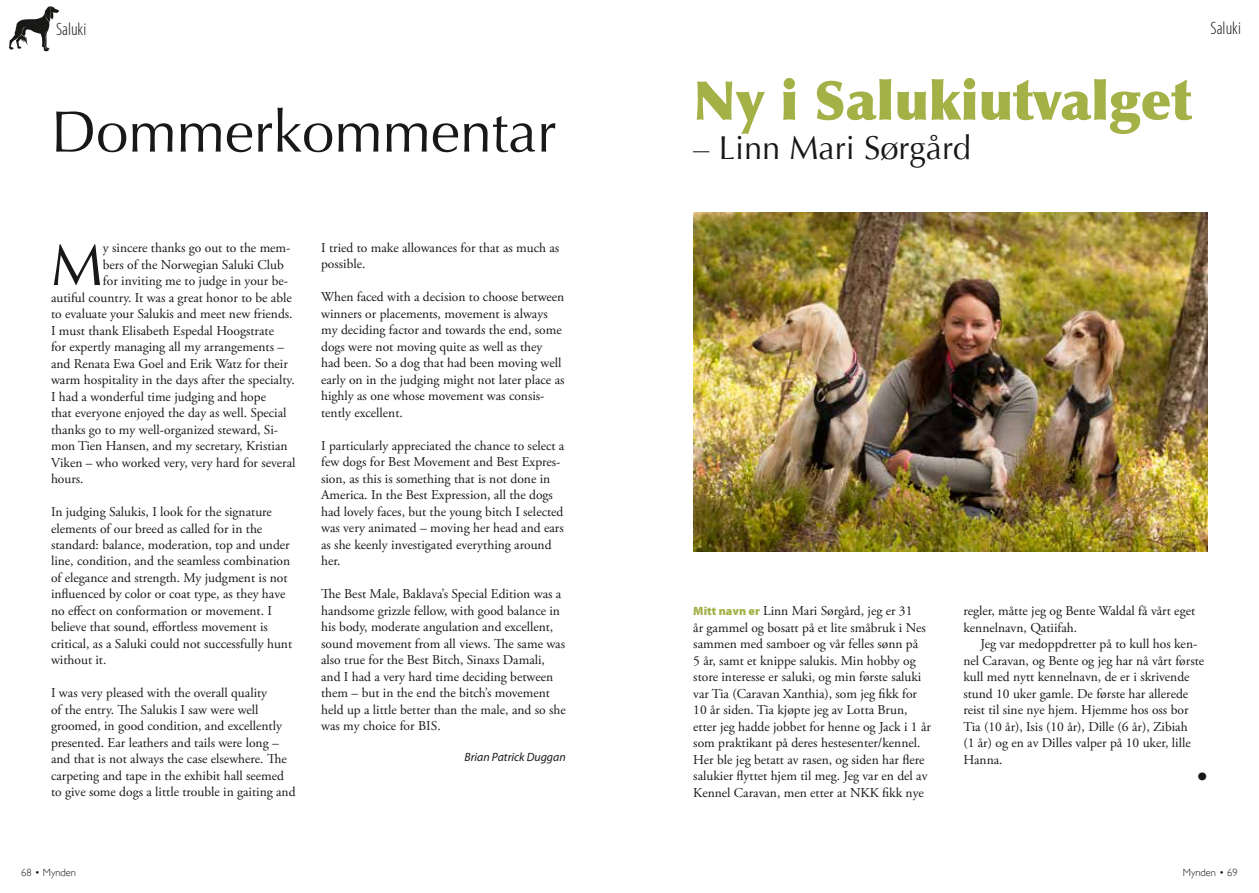
<style>
.page{position:relative;width:1259px;height:893px;background:#fff}
.page>*{position:absolute;margin:0;border:0;box-sizing:border-box;transform-origin:0 0}
.t1{font:58.5px "Optima";color:#181816}
.t2{font:58.35px "Optima";color:#181816}
.t3{font:900 54px "Optima";color:#a3b147}
.t4{font:33px "Optima";color:#181816}
.t5{font:28.5px "Adobe Garamond Pro";color:#181816}
.t6{font:300 condensed 18px "Myriad Pro";color:#181816}
.t7{font:13.5px/16.5px "Adobe Garamond Pro";color:#181816}
.t8{font:italic 12px "Myriad Pro";color:#181816}
.t9{font:300 10.5px "Gill Sans";color:#181816}
.s1{font-family:"Myriad Pro";font-weight:900;font-size:12px;color:#a3b147}
</style>
<div class="page">
<svg style="left:9px;top:6px;width:50px;height:45px"></svg>
<img style="left:693px;top:213px;width:515px;height:339px">
<h3 class="t6" style="left:56px;top:19px;width:32px">Saluki</h3>
<h3 class="t6" style="left:1210px;top:18px;width:32px">Saluki</h3>
<h1 class="t1" style="left:51px;top:98px;width:507px">Dommerkommentar</h1>
<h2 class="t2" style="left:51px;top:231px;width:53px">M</h2>
<p class="t7" style="left:103px;top:240px;width:189px">y sincere thanks go out to the mem-</p>
<p class="t7" style="left:103px;top:256px;width:182px">bers of the Norwegian Saluki Club</p>
<p class="t7" style="left:103px;top:273px;width:187px">for inviting me to judge in your be-</p>
<p class="t7" style="left:51px;top:289px;width:242px">autiful country. It was a great honor to be able</p>
<p class="t7" style="left:51px;top:306px;width:243px">to evaluate your Salukis and meet new friends.</p>
<p class="t7" style="left:51px;top:322px;width:224px">I must thank Elisabeth Espedal Hoogstrate</p>
<p class="t7" style="left:51px;top:339px;width:235px">for expertly managing all my arrangements –</p>
<p class="t7" style="left:51px;top:355px;width:238px">and Renata Ewa Goel and Erik Watz for their</p>
<p class="t7" style="left:51px;top:372px;width:245px">warm hospitality in the days after the specialty.</p>
<p class="t7" style="left:51px;top:388px;width:216px">I had a wonderful time judging and hope</p>
<p class="t7" style="left:51px;top:405px;width:237px">that everyone enjoyed the day as well. Special</p>
<p class="t7" style="left:51px;top:421px;width:229px">thanks go to my well-organized steward, Si-</p>
<p class="t7" style="left:51px;top:438px;width:238px">mon Tien Hansen, and my secretary, Kristian</p>
<p class="t7" style="left:51px;top:454px;width:246px">Viken – who worked very, very hard for several</p>
<p class="t7" style="left:51px;top:471px;width:34px">hours.</p>
<p class="t7" style="left:51px;top:504px;width:243px">In judging Salukis, I look for the signature elements of our breed as called for in the standard: balance, moderation, top and under line, condition, and the seamless combination of elegance and strength. My judgment is not influenced by color or coat type, as they have no effect on conformation or movement. I believe that sound, effortless movement is critical, as a Saluki could not successfully hunt without it.</p>
<p class="t7" style="left:51px;top:685px;width:246px">I was very pleased with the overall quality<br>of the entry. The Salukis I saw were well groomed, in good condition, and excellently presented. Ear leathers and tails were long – and that is not always the case elsewhere. The carpeting and tape in the exhibit hall seemed to give some dogs a little trouble in gaiting and</p>
<p class="t7" style="left:321px;top:240px;width:240px">I tried to make allowances for that as much as possible.</p>
<p class="t7" style="left:321px;top:289px;width:245px">When faced with a decision to choose between winners or placements, movement is always my deciding factor and towards the end, some dogs were not moving quite as well as they had been. So a dog that had been moving well early on in the judging might not later place as highly as one whose movement was consis&shy;tently excellent.</p>
<p class="t7" style="left:321px;top:438px;width:245px">I particularly appreciated the chance to select a few dogs for Best Movement and Best Expres&shy;sion, as this is something that is not done in America. In the Best Expression, all the dogs had lovely faces, but the young bitch I selected was very animated – moving her head and ears as she keenly investigated everything around her.</p>
<p class="t7" style="left:321px;top:586px;width:246px">The Best Male, Baklava’s Special Edition was a handsome grizzle fellow, with good balance in his body, moderate angulation and excellent, sound movement from all views. The same was also true for the Best Bitch, Sinaxs Damali, and I had a very hard time deciding between them – but in the end the bitch’s movement held up a little better than the male, and so she was my choice for BIS.</p>
<p class="t8" style="left:464px;top:751px;width:103px">Brian Patrick Duggan</p>
<h3 class="t3" style="left:693px;top:68px;width:499px">Ny i Salukiutvalget</h3>
<h3 class="t4" style="left:693px;top:129px;width:279px">– Linn Mari Sørgård</h3>
<p class="t7" style="left:693px;top:603px;width:239px"><span class="s1">Mitt navn er</span> Linn Mari Sørgård, jeg er 31<br>år gammel og bosatt på et lite småbruk i Nes sammen med samboer og vår felles sønn på<br>5 år, samt et knippe salukis. Min hobby og store interesse er saluki, og min første saluki var Tia (Caravan Xanthia), som jeg fikk for 10 år siden. Tia kjøpte jeg av Lotta Brun, etter jeg hadde jobbet for henne og Jack i 1 år som praktikant på deres hestesenter/kennel.<br>Her ble jeg betatt av rasen, og siden har flere salukier flyttet hjem til meg. Jeg var en del av Kennel Caravan, men etter at NKK fikk nye</p>
<p class="t7" style="left:963px;top:603px;width:233px">regler, måtte jeg og Bente Waldal få vårt eget kennelnavn, Qatiifah.</p>
<p class="t7" style="left:963px;top:636px;width:242px;text-indent:17px">Jeg var medoppdretter på to kull hos ken&shy;nel Caravan, og Bente og jeg har nå vårt første kull med nytt kennelnavn, de er i skrivende stund 10 uker gamle. De første har allerede reist til sine nye hjem. Hjemme hos oss bor Tia (10 år), Isis (10 år), Dille (6 år), Zibiah<br>(1 år) og en av Dilles valper på 10 uker, lille Hanna.</p>
<h3 class="t5" style="left:1197px;top:760px;width:13px">•</h3>
<p class="t9" style="left:21px;top:866px;width:56px">68 • Mynden</p>
<p class="t9" style="left:1182px;top:866px;width:56px">Mynden • 69</p>
</div>
